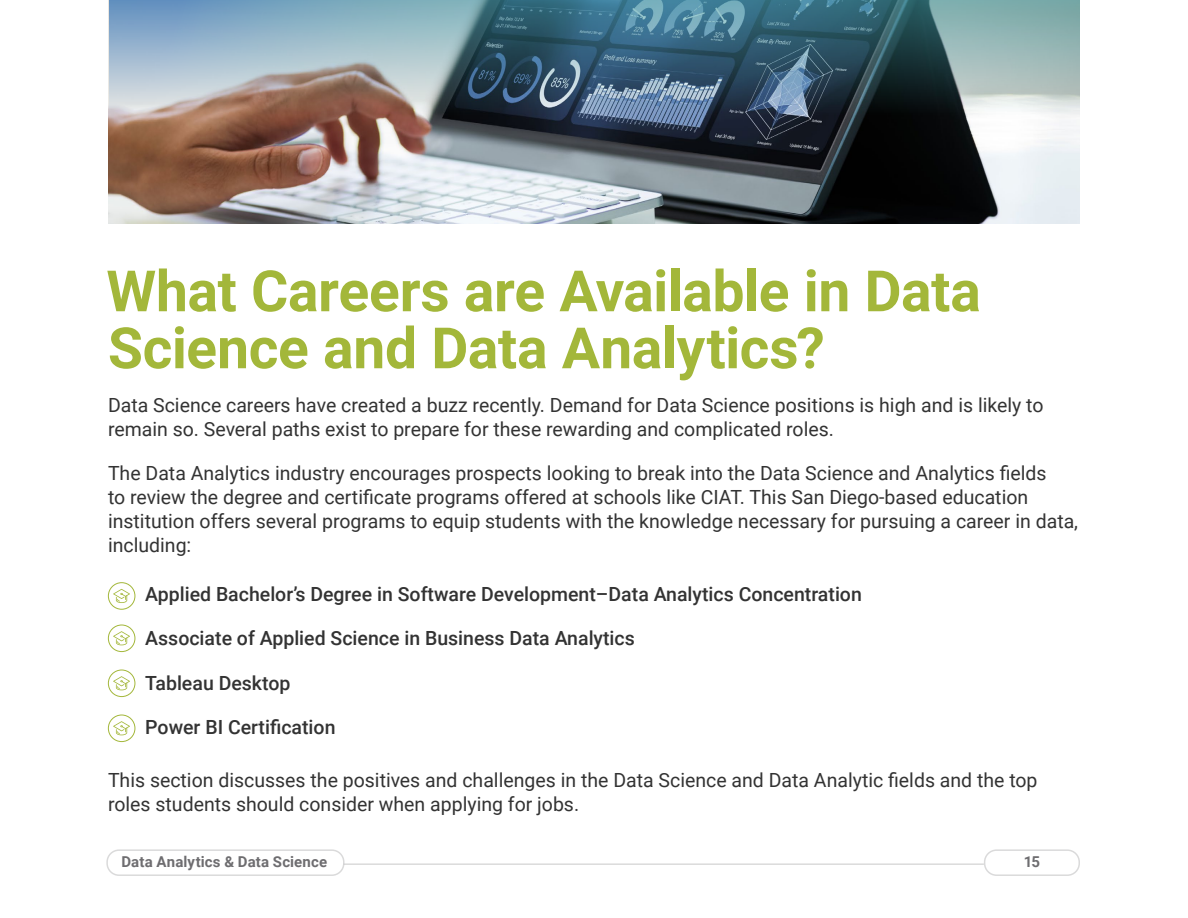
<style>
.page{position:relative;width:1188px;height:918px;background:#fff}
.page>*{position:absolute;margin:0;border:0;box-sizing:border-box;transform-origin:0 0}
.t1{font:700 57px/57px "Roboto";letter-spacing:-.005em;color:#a3b73a}
.t2{font:19.5px/24px "Roboto";color:#333}
.t3{font:500 19.5px "Roboto";color:#333}
.t4{font:700 15px "Roboto";letter-spacing:.01em;color:#6e6d70}
</style>
<div class="page">
<div style="left:106px;top:849px;width:239px;height:27px;border:2px solid #cacacb;border-radius:12px"></div>
<div style="left:984px;top:849px;width:96px;height:27px;border:2px solid #cacacb;border-radius:12px"></div>
<hr style="left:343px;top:863px;width:641px;height:2px;background:#cacacb">
<img style="left:108px;top:0;width:972px;height:224px">
<img style="left:109px;top:0;width:971px;height:114px">
<div style="left:108px;top:625px;width:27px;height:27px;border:1px solid #a3b73a;border-radius:50%"></div>
<div style="left:108px;top:670px;width:27px;height:27px;border:1px solid #a3b73a;border-radius:50%"></div>
<div style="left:108px;top:715px;width:27px;height:27px;border:1px solid #a3b73a;border-radius:50%"></div>
<div style="left:108px;top:582px;width:27px;height:28px;border:1px solid #a3b73a;border-radius:50%"></div>
<svg style="left:113px;top:631px;width:17px;height:14px"></svg>
<svg style="left:113px;top:676px;width:17px;height:14px"></svg>
<svg style="left:113px;top:721px;width:17px;height:14px"></svg>
<svg style="left:113px;top:589px;width:17px;height:14px"></svg>
<p class="t1" style="left:106px;top:260px;width:876px">What Careers are Available in Data<br>Science and Data Analytics?</p>
<p class="t2" style="left:108px;top:392px;width:937px">Data Science careers have created a buzz recently. Demand for Data Science positions is high and is likely to remain so. Several paths exist to prepare for these rewarding and complicated roles.</p>
<p class="t2" style="left:108px;top:461px;width:972px">The Data Analytics industry encourages prospects looking to break into the Data Science and Analytics fields<br>to review the degree and certificate programs offered at schools like CIAT. This San Diego-based education institution offers several programs to equip students with the knowledge necessary for pursuing a career in data, including:</p>
<p class="t3" style="left:145px;top:581px;width:718px">Applied Bachelor’s Degree in Software Development–Data Analytics Concentration</p>
<p class="t3" style="left:145px;top:625px;width:491px">Associate of Applied Science in Business Data Analytics</p>
<p class="t3" style="left:145px;top:669px;width:147px">Tableau Desktop</p>
<p class="t3" style="left:145px;top:713px;width:192px">Power BI Certification</p>
<p class="t2" style="left:108px;top:767px;width:931px">This section discusses the positives and challenges in the Data Science and Data Analytic fields and the top roles students should consider when applying for jobs.</p>
<p class="t4" style="left:121px;top:851px;width:207px">Data Analytics &amp; Data Science</p>
<p class="t4" style="left:1024px;top:851px;width:18px">15</p>
</div>
